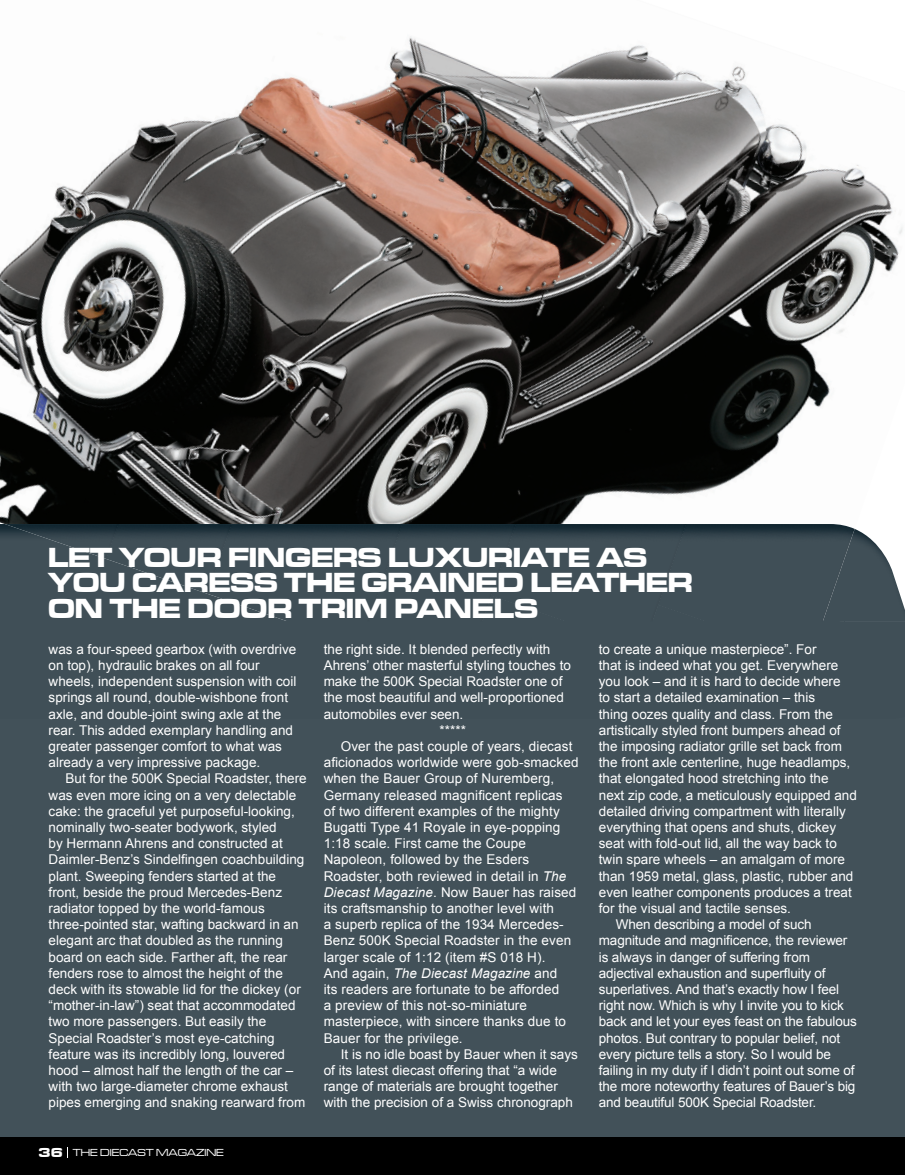
<style>
.page{position:relative;width:905px;height:1175px;background:#fff}
.page>*{position:absolute;margin:0;border:0;box-sizing:border-box;transform-origin:0 0}
.t1{font:28.5px/25.5px "Microgramma D Bold Exte";color:#fff;scale:.96 1}
.t2{font:13.5px/16.2px "Arial";color:#fff}
.t3{font:italic 13.5px "Arial";letter-spacing:.01em;color:#fff}
.t4{font:10.5px "Microgramma D Medi Exte";color:#fff}
.s1{font-family:"Microgramma D Bold Exte";font-size:13.5px}
.s2{font-style:italic}
.s3{font-style:normal}
</style>
<div class="page">
<div style="left:0;top:718px;width:904px;height:419px;background:#425159"></div>
<img style="left:0;top:36px;width:903px;height:488px">
<div style="left:0;top:524px;width:904px;height:194px;background:#404f57"></div>
<img style="left:844px;top:621px;width:60px;height:1px">
<img style="left:686px;top:524px;width:168px;height:97px">
<img style="left:516px;top:524px;width:170px;height:97px">
<img style="left:402px;top:524px;width:114px;height:97px">
<img style="left:207px;top:524px;width:195px;height:97px">
<img style="left:652px;top:604px;width:54px;height:17px">
<img style="left:106px;top:524px;width:126px;height:70px">
<div style="left:482px;top:595px;width:84px;height:26px;background:#404f57"></div>
<img style="left:5px;top:524px;width:113px;height:35px">
<div style="left:0;top:1137px;width:904px;height:37px;background:#000"></div>
<h1 class="t1" style="left:48px;top:543px;width:673px">LET YOUR FINGERS LUXURIATE AS<br>YOU CARESS THE GRAINED LEATHER<br>ON THE DOOR TRIM PANELS</h1>
<p class="t2" style="left:49px;top:641px;width:249px">was a four-speed gearbox (with overdrive on top), hydraulic brakes on all four wheels, independent suspension with coil springs all round, double-wishbone front axle, and double-joint swing axle at the rear. This added exemplary handling and greater passenger comfort to what was already a very impressive package.</p>
<p class="t2" style="left:49px;top:770px;width:259px;text-indent:17px">But for the 500K Special Roadster, there was even more icing on a very delectable cake: the graceful yet purposeful-looking, nominally two-seater bodywork, styled<br>by Hermann Ahrens and constructed at Daimler-Benz’s Sindelfingen coachbuilding plant. Sweeping fenders started at the front, beside the proud Mercedes-Benz radiator topped by the world-famous three-pointed star, wafting backward in an elegant arc that doubled as the running board on each side. Farther aft, the rear fenders rose to almost the height of the deck with its stowable lid for the dickey (or “mother-in-law”) seat that accommodated two more passengers. But easily the Special Roadster’s most eye-catching feature was its incredibly long, louvered hood – almost half the length of the car – with two large-diameter chrome exhaust pipes emerging and snaking rearward from</p>
<p class="t4" style="left:39px;top:1145px;width:187px"><span class="s1">36</span> THE DIECAST MAGAZINE</p>
<p class="t2" style="left:324px;top:641px;width:228px">the right side. It blended perfectly with</p>
<p class="t2" style="left:324px;top:657px;width:249px">Ahrens’ other masterful styling touches to</p>
<p class="t2" style="left:324px;top:673px;width:240px">make the 500K Special Roadster one of</p>
<p class="t2" style="left:324px;top:689px;width:242px">the most beautiful and well-proportioned</p>
<p class="t2" style="left:324px;top:706px;width:141px">automobiles ever seen.</p>
<p class="t2" style="left:439px;top:722px;width:28px">*****</p>
<p class="t2" style="left:341px;top:738px;width:233px">Over the past couple of years, diecast</p>
<p class="t2" style="left:324px;top:754px;width:256px">aficionados worldwide were gob-smacked</p>
<p class="t2" style="left:324px;top:770px;width:232px">when the Bauer Group of Nuremberg,</p>
<p class="t2" style="left:324px;top:787px;width:240px">Germany released magnificent replicas</p>
<p class="t2" style="left:324px;top:803px;width:237px">of two different examples of the mighty</p>
<p class="t2" style="left:324px;top:819px;width:238px">Bugatti Type 41 Royale in eye-popping</p>
<p class="t2" style="left:324px;top:835px;width:204px">1:18 scale. First came the Coupe</p>
<p class="t2" style="left:324px;top:851px;width:207px">Napoleon, followed by the Esders</p>
<p class="t2" style="left:324px;top:868px;width:244px">Roadster, both reviewed in detail in <span class="s2">The</span></p>
<p class="t2" style="left:324px;top:884px;width:254px"><span class="s2">Diecast Magazine</span>. Now Bauer has raised</p>
<p class="t2" style="left:324px;top:900px;width:232px">its craftsmanship to another level with</p>
<p class="t2" style="left:324px;top:916px;width:241px">a superb replica of the 1934 Mercedes-</p>
<p class="t2" style="left:324px;top:932px;width:249px">Benz 500K Special Roadster in the even</p>
<p class="t2" style="left:324px;top:949px;width:223px">larger scale of 1:12 (item #S 018 H).</p>
<p class="t3" style="left:324px;top:964px;width:235px"><span class="s3">And again,</span> The Diecast Magazine <span class="s3">and</span></p>
<p class="t2" style="left:324px;top:981px;width:237px">its readers are fortunate to be afforded</p>
<p class="t2" style="left:324px;top:997px;width:205px">a preview of this not-so-miniature</p>
<p class="t2" style="left:324px;top:1013px;width:244px">masterpiece, with sincere thanks due to</p>
<p class="t2" style="left:324px;top:1030px;width:140px">Bauer for the privilege.</p>
<p class="t2" style="left:341px;top:1046px;width:239px">It is no idle boast by Bauer when it says</p>
<p class="t2" style="left:324px;top:1062px;width:235px">of its latest diecast offering that “a wide</p>
<p class="t2" style="left:324px;top:1078px;width:236px">range of materials are brought together</p>
<p class="t2" style="left:324px;top:1094px;width:251px">with the precision of a Swiss chronograph</p>
<p class="t2" style="left:599px;top:641px;width:219px">to create a unique masterpiece”. For</p>
<p class="t2" style="left:599px;top:657px;width:241px">that is indeed what you get. Everywhere</p>
<p class="t2" style="left:599px;top:673px;width:243px">you look – and it is hard to decide where</p>
<p class="t2" style="left:599px;top:689px;width:218px">to start a detailed examination – this</p>
<p class="t2" style="left:599px;top:706px;width:236px">thing oozes quality and class. From the</p>
<p class="t2" style="left:599px;top:722px;width:243px">artistically styled front bumpers ahead of</p>
<p class="t2" style="left:599px;top:738px;width:245px">the imposing radiator grille set back from</p>
<p class="t2" style="left:599px;top:754px;width:253px">the front axle centerline, huge headlamps,</p>
<p class="t2" style="left:599px;top:770px;width:231px">that elongated hood stretching into the</p>
<p class="t2" style="left:599px;top:787px;width:259px">next zip code, a meticulously equipped and</p>
<p class="t2" style="left:599px;top:803px;width:248px">detailed driving compartment with literally</p>
<p class="t2" style="left:599px;top:819px;width:239px">everything that opens and shuts, dickey</p>
<p class="t2" style="left:599px;top:835px;width:239px">seat with fold-out lid, all the way back to</p>
<p class="t2" style="left:599px;top:851px;width:248px">twin spare wheels – an amalgam of more</p>
<p class="t2" style="left:599px;top:868px;width:256px">than 1959 metal, glass, plastic, rubber and</p>
<p class="t2" style="left:599px;top:884px;width:254px">even leather components produces a treat</p>
<p class="t2" style="left:599px;top:900px;width:194px">for the visual and tactile senses.</p>
<p class="t2" style="left:616px;top:916px;width:197px">When describing a model of such</p>
<p class="t2" style="left:599px;top:932px;width:250px">magnitude and magnificence, the reviewer</p>
<p class="t2" style="left:599px;top:949px;width:212px">is always in danger of suffering from</p>
<p class="t2" style="left:599px;top:965px;width:228px">adjectival exhaustion and superfluity of</p>
<p class="t2" style="left:599px;top:981px;width:242px">superlatives. And that’s exactly how I feel</p>
<p class="t2" style="left:599px;top:997px;width:246px">right now. Which is why I invite you to kick</p>
<p class="t2" style="left:599px;top:1013px;width:259px">back and let your eyes feast on the fabulous</p>
<p class="t2" style="left:599px;top:1030px;width:243px">photos. But contrary to popular belief, not</p>
<p class="t2" style="left:599px;top:1046px;width:234px">every picture tells a story. So I would be</p>
<p class="t2" style="left:599px;top:1062px;width:257px">failing in my duty if I didn’t point out some of</p>
<p class="t2" style="left:599px;top:1078px;width:258px">the more noteworthy features of Bauer’s big</p>
<p class="t2" style="left:599px;top:1094px;width:219px">and beautiful 500K Special Roadster.</p>
</div>
